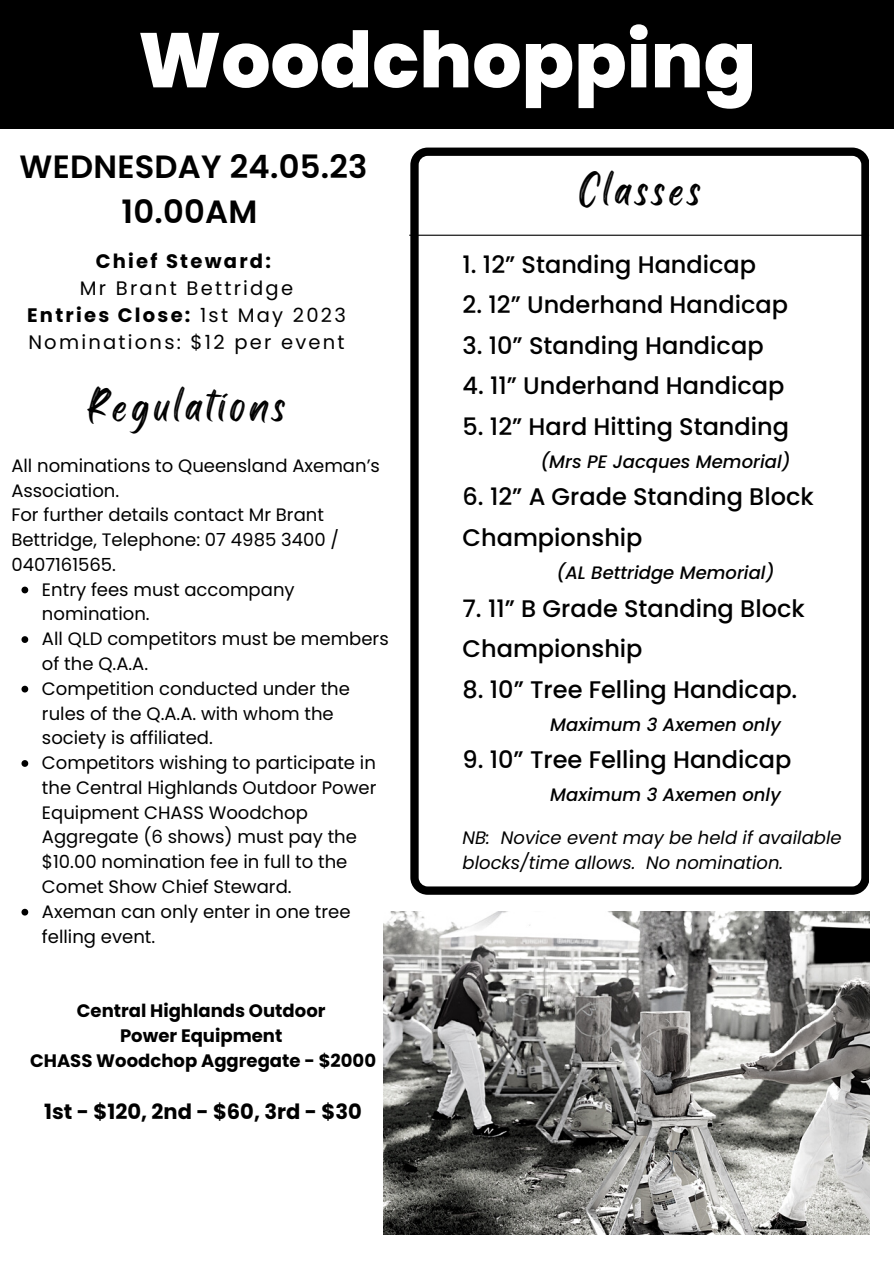
<style>
.page{position:relative;width:894px;height:1264px;background:#fff}
.page>*{position:absolute;margin:0;border:0;box-sizing:border-box;transform-origin:0 0}
.t1{font:800 77.25px "Poppins";color:#fff}
.t2{font:42px "Black Bones";letter-spacing:.115em;color:#000}
.t3{font:600 32.1px/45px "Poppins";letter-spacing:.01em;color:#000;text-align:center}
.t4{font:500 24px/40.5px "Poppins";color:#000}
.t5{font:700 21px "Poppins";color:#000}
.t6{font:19.5px/27px "Poppins";letter-spacing:.115em;color:#000;text-align:center}
.t7{font:700 19.5px "Poppins";letter-spacing:.115em;color:#000}
.t8{font:18px/24.8px "Poppins";color:#000}
.t9{font:italic 500 18px "Poppins";color:#000}
.t10{font:italic 18px/24.8px "Poppins";color:#000}
.t11{font:700 18px/24.8px "Poppins";color:#000;text-align:center}
.s1{font-weight:700}
</style>
<div class="page">
<hr style="left:409px;top:235px;width:459px;height:1px;background:#000">
<div style="left:0;top:0;width:893px;height:128px;background:#000"></div>
<svg style="left:410px;top:147px;width:458px;height:747px"></svg>
<img style="left:383px;top:911px;width:485px;height:323px">
<svg style="left:21px;top:586px;width:7px;height:7px"></svg>
<svg style="left:21px;top:636px;width:7px;height:7px"></svg>
<svg style="left:21px;top:685px;width:7px;height:7px"></svg>
<svg style="left:21px;top:760px;width:7px;height:6px"></svg>
<svg style="left:21px;top:908px;width:7px;height:7px"></svg>
<h1 class="t1" style="left:138px;top:6px;width:619px">Woodchopping</h1>
<h3 class="t3" style="left:19px;top:144px;width:349px">WEDNESDAY 24.05.23<br>10.00AM</h3>
<p class="t7" style="left:96px;top:247px;width:177px">Chief Steward:</p>
<p class="t6" style="left:27px;top:275px;width:320px">Mr Brant Bettridge<br><span class="s1">Entries Close:</span> 1st May 2023<br>Nominations: $12 per event</p>
<h2 class="t2" style="left:88px;top:376px;width:198px">Regulations</h2>
<p class="t8" style="left:11px;top:453px;width:370px">All nominations to Queensland Axeman’s<br>Association.<br>For further details contact Mr Brant<br>Bettridge, Telephone: 07 4985 3400 /<br>0407161565.</p>
<p class="t8" style="left:42px;top:577px;width:348px">Entry fees must accompany nomination.<br>All QLD competitors must be members of the Q.A.A.<br>Competition conducted under the rules of the Q.A.A. with whom the society is affiliated.<br>Competitors wishing to participate in the Central Highlands Outdoor Power<br>Equipment CHASS Woodchop<br>Aggregate (6 shows) must pay the $10.00 nomination fee in full to the<br>Comet Show Chief Steward.<br>Axeman can only enter in one tree felling event.</p>
<p class="t11" style="left:30px;top:998px;width:347px">Central Highlands Outdoor<br>Power Equipment<br>CHASS Woodchop Aggregate - $2000</p>
<p class="t5" style="left:44px;top:1097px;width:319px">1st - $120, 2nd - $60, 3rd - $30</p>
<h2 class="t2" style="left:579px;top:160px;width:122px">Classes</h2>
<h3 class="t4" style="left:462px;top:244px;width:295px">1. 12” Standing Handicap</h3>
<h3 class="t4" style="left:462px;top:284px;width:327px">2. 12” Underhand Handicap</h3>
<h3 class="t4" style="left:462px;top:325px;width:302px">3. 10” Standing Handicap</h3>
<h3 class="t4" style="left:462px;top:365px;width:323px">4. 11” Underhand Handicap</h3>
<h3 class="t4" style="left:462px;top:406px;width:328px">5. 12” Hard Hitting Standing</h3>
<p class="t9" style="left:540px;top:449px;width:252px">(Mrs PE Jacques Memorial)</p>
<h3 class="t4" style="left:462px;top:476px;width:352px">6. 12” A Grade Standing Block<br>Championship</h3>
<p class="t9" style="left:556px;top:560px;width:219px">(AL Bettridge Memorial)</p>
<h3 class="t4" style="left:462px;top:588px;width:343px">7. 11” B Grade Standing Block<br>Championship</h3>
<h3 class="t4" style="left:462px;top:669px;width:336px">8. 10” Tree Felling Handicap.</h3>
<p class="t9" style="left:550px;top:711px;width:232px">Maximum 3 Axemen only</p>
<h3 class="t4" style="left:462px;top:739px;width:330px">9. 10” Tree Felling Handicap</h3>
<p class="t9" style="left:550px;top:782px;width:232px">Maximum 3 Axemen only</p>
<p class="t10" style="left:462px;top:825px;width:380px">NB: Novice event may be held if available blocks/time allows. No nomination.</p>
</div>
